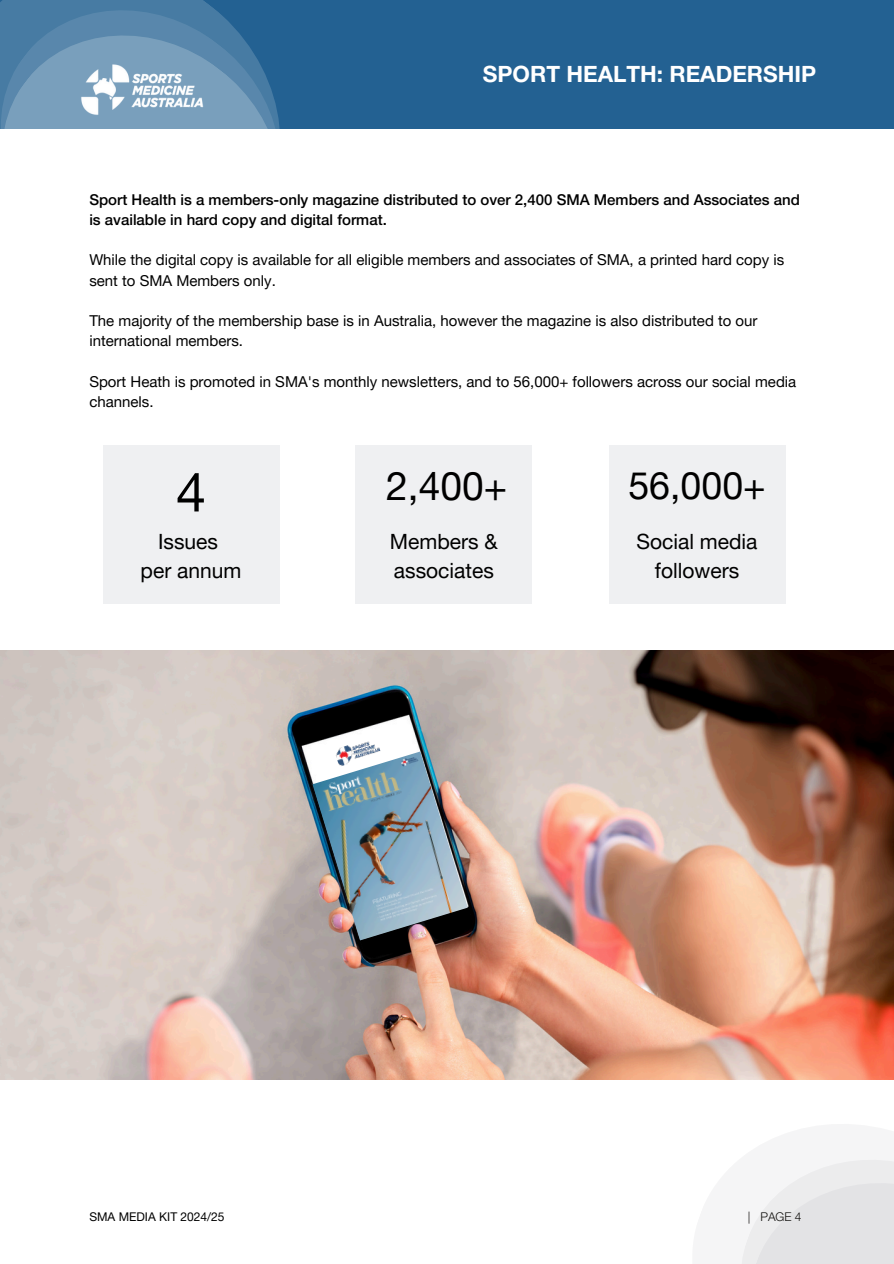
<style>
.page{position:relative;width:894px;height:1264px;background:#fff}
.page>*{position:absolute;margin:0;border:0;box-sizing:border-box;transform-origin:0 0}
.t1{font:54px "Helvetica Neue LT Pro";color:#000}
.t2{font:39px "Helvetica Neue LT Pro";color:#000}
.t3{font:37.5px "Helvetica Neue LT Pro";color:#000}
.t4{font:700 22.5px "Helvetica Neue LT Pro";color:#fff}
.t5{font:21px/29.2px "Helvetica Neue LT Pro";color:#000;text-align:center}
.t6{font:15px/20.2px "Helvetica Neue LT Pro";color:#000}
.t7{font:500 15px/20.2px "Helvetica Neue LT Pro";color:#000}
.t8{font:12px "Helvetica Neue LT Pro";color:#000}
.t9{font:300 12px "Helvetica Neue LT Pro";color:#100f0d}
</style>
<div class="page">
<div style="left:0;top:0;width:893px;height:129px;background:#236192"></div>
<svg style="left:741px;top:1159px;width:152px;height:104px"></svg>
<svg style="left:0;top:0;width:280px;height:129px;background:#5988ac"></svg>
<img style="left:77px;top:61px;width:129px;height:57px">
<div style="left:103px;top:445px;width:176px;height:158px;background:#eff0f2"></div>
<div style="left:355px;top:445px;width:177px;height:158px;background:#eff0f2"></div>
<div style="left:608px;top:445px;width:177px;height:158px;background:#eff0f2"></div>
<img style="left:0;top:650px;width:893px;height:429px">
<img style="left:312px;top:751px;width:155px;height:189px">
<img style="left:334px;top:736px;width:47px;height:30px">
<h5 class="t4" style="left:483px;top:66px;width:334px">SPORT HEALTH: READERSHIP</h5>
<h2 class="t7" style="left:89px;top:191px;width:711px">Sport Health is a members-only magazine distributed to over 2,400 SMA Members and Associates and is available in hard copy and digital format.</h2>
<h4 class="t6" style="left:89px;top:252px;width:696px">While the digital copy is available for all eligible members and associates of SMA, a printed hard copy is sent to SMA Members only.</h4>
<h5 class="t6" style="left:89px;top:313px;width:669px">The majority of the membership base is in Australia, however the magazine is also distributed to our international members.</h5>
<h5 class="t6" style="left:89px;top:373px;width:708px">Sport Heath is promoted in SMA's monthly newsletters, and to 56,000+ followers across our social media channels.</h5>
<h1 class="t1" style="left:176px;top:473px;width:32px">4</h1>
<h3 class="t5" style="left:141px;top:530px;width:102px">Issues<br>per annum</h3>
<h1 class="t2" style="left:386px;top:472px;width:122px">2,400+</h1>
<h3 class="t5" style="left:390px;top:530px;width:109px;text-align:left">Members &amp; associates</h3>
<p class="t5" style="left:636px;top:530px;width:122px">Social media followers</p>
<p class="t3" style="left:628px;top:472px;width:139px">56,000+</p>
<p class="t8" style="left:89px;top:1211px;width:137px">SMA MEDIA KIT 2024/25</p>
<h3 class="t9" style="left:747px;top:1211px;width:55px">| PAGE 4</h3>
</div>
